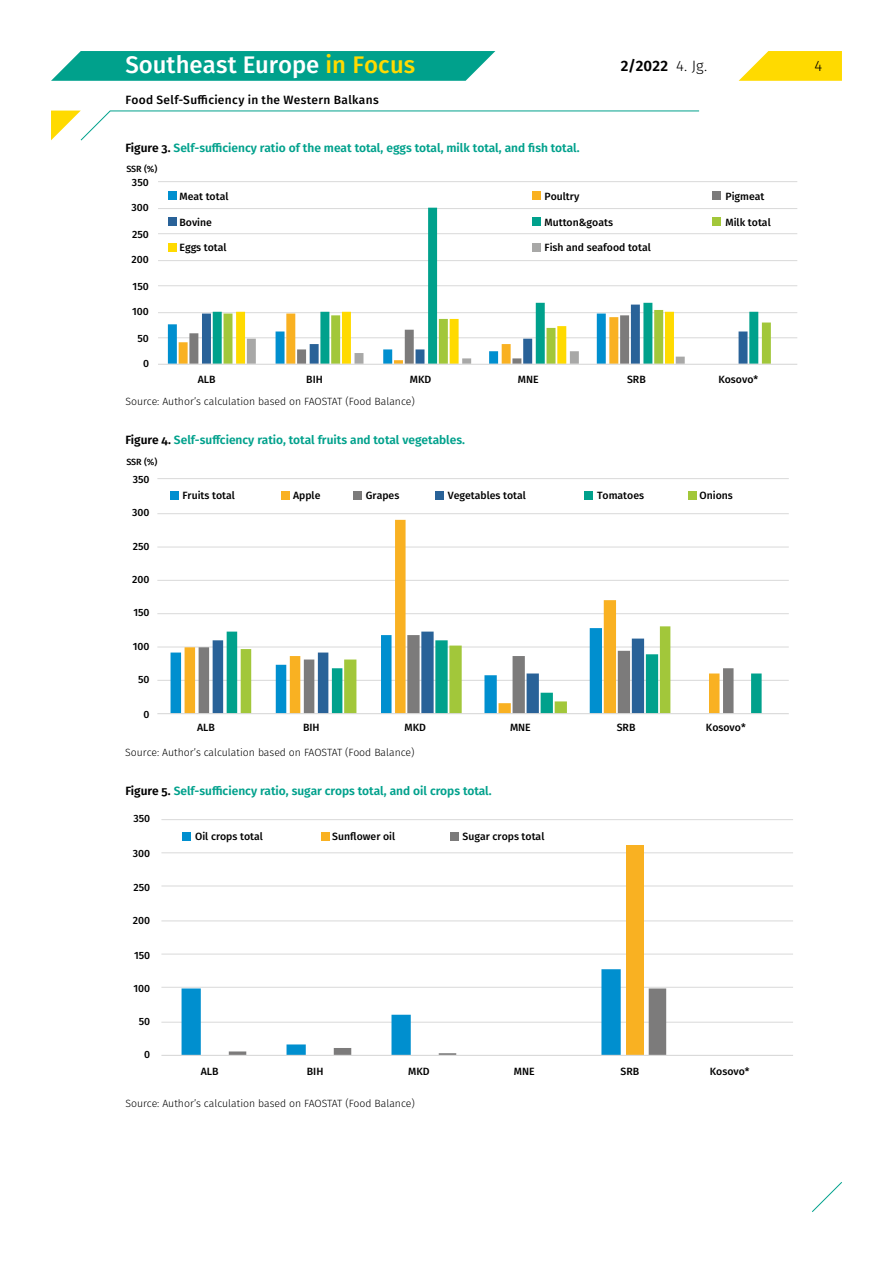
<style>
.page{position:relative;width:893px;height:1263px;background:#fff}
.page>*{position:absolute;margin:0;border:0;box-sizing:border-box;transform-origin:0 0}
.t1{font:500 24px "Fira Sans";color:#fff}
.t2{font:600 15px "Fira Sans";color:#000}
.t3{font:300 15px "Fira Sans";color:#000}
.t4{font:600 12px "Fira Sans";color:#00a18c}
.t5{font:500 12px "Fira Sans";letter-spacing:.025em;color:#000}
.t6{font:500 10.5px "Fira Sans";color:#000}
.t7{font:300 10.5px "Fira Sans";color:#000}
.t8{font:500 9px "Fira Sans";letter-spacing:-.005em;color:#000}
.s1{color:#ffda00}
.s2{font-weight:300}
.s3{color:#000}
</style>
<div class="page">
<svg style="left:51px;top:51px;width:444px;height:30px;background:#12a794"></svg>
<svg style="left:739px;top:51px;width:103px;height:30px;background:#ffdf25"></svg>
<svg style="left:51px;top:110px;width:648px;height:31px"></svg>
<svg style="left:812px;top:1182px;width:30px;height:30px"></svg>
<hr style="left:158px;top:337px;width:639px;height:1px;background:#d9d9d9">
<hr style="left:158px;top:312px;width:639px;height:1px;background:#d9d9d9">
<hr style="left:158px;top:285px;width:639px;height:1px;background:#d9d9d9">
<hr style="left:158px;top:260px;width:639px;height:1px;background:#d9d9d9">
<hr style="left:158px;top:233px;width:639px;height:1px;background:#d9d9d9">
<hr style="left:158px;top:208px;width:639px;height:1px;background:#d9d9d9">
<hr style="left:158px;top:181px;width:639px;height:1px;background:#d9d9d9">
<svg style="left:428px;top:208px;width:225px;height:97px"></svg>
<svg style="left:168px;top:305px;width:603px;height:59px"></svg>
<hr style="left:158px;top:364px;width:639px;height:1px;background:#d9d9d9">
<div style="left:712px;top:191px;width:9px;height:9px;background:#7c7b7b"></div>
<div style="left:712px;top:217px;width:9px;height:9px;background:#a2c73a"></div>
<div style="left:168px;top:191px;width:9px;height:9px;background:#008fcf"></div>
<div style="left:168px;top:217px;width:9px;height:9px;background:#296298"></div>
<div style="left:168px;top:243px;width:9px;height:9px;background:#ffda00"></div>
<div style="left:532px;top:191px;width:9px;height:9px;background:#f9b122"></div>
<div style="left:532px;top:217px;width:9px;height:9px;background:#00a18c"></div>
<div style="left:532px;top:243px;width:9px;height:9px;background:#a8a8a7"></div>
<hr style="left:157px;top:680px;width:632px;height:1px;background:#d9d9d9">
<hr style="left:157px;top:647px;width:632px;height:1px;background:#d9d9d9">
<hr style="left:157px;top:613px;width:632px;height:1px;background:#d9d9d9">
<hr style="left:157px;top:580px;width:632px;height:1px;background:#d9d9d9">
<hr style="left:157px;top:547px;width:632px;height:1px;background:#d9d9d9">
<hr style="left:157px;top:513px;width:632px;height:1px;background:#d9d9d9">
<hr style="left:157px;top:478px;width:632px;height:1px;background:#d9d9d9">
<svg style="left:185px;top:520px;width:534px;height:106px"></svg>
<svg style="left:171px;top:626px;width:591px;height:87px"></svg>
<hr style="left:157px;top:713px;width:632px;height:1px;background:#d9d9d9">
<div style="left:171px;top:491px;width:8px;height:8px;background:#008fcf"></div>
<div style="left:281px;top:491px;width:9px;height:8px;background:#f9b122"></div>
<div style="left:353px;top:491px;width:9px;height:8px;background:#7c7b7b"></div>
<div style="left:435px;top:491px;width:9px;height:8px;background:#296298"></div>
<div style="left:584px;top:491px;width:9px;height:8px;background:#00a18c"></div>
<div style="left:688px;top:491px;width:9px;height:8px;background:#a2c73a"></div>
<hr style="left:161px;top:1022px;width:632px;height:1px;background:#d9d9d9">
<hr style="left:161px;top:987px;width:632px;height:1px;background:#d9d9d9">
<hr style="left:161px;top:954px;width:632px;height:1px;background:#d9d9d9">
<hr style="left:161px;top:920px;width:632px;height:1px;background:#d9d9d9">
<hr style="left:161px;top:886px;width:632px;height:1px;background:#d9d9d9">
<hr style="left:161px;top:852px;width:632px;height:1px;background:#d9d9d9">
<hr style="left:161px;top:819px;width:632px;height:1px;background:#d9d9d9">
<div style="left:626px;top:845px;width:17px;height:210px;background:#f9b122"></div>
<svg style="left:182px;top:969px;width:484px;height:86px"></svg>
<hr style="left:161px;top:1055px;width:632px;height:1px;background:#d9d9d9">
<div style="left:182px;top:832px;width:9px;height:8px;background:#008fcf"></div>
<div style="left:321px;top:832px;width:8px;height:8px;background:#f9b122"></div>
<div style="left:450px;top:832px;width:9px;height:8px;background:#7c7b7b"></div>
<h1 class="t1" style="left:125px;top:46px;width:291px">Southeast Europe <span class="s1">in Focus</span></h1>
<h2 class="t2" style="left:621px;top:54px;width:88px">2/2022 <span class="s2">4. Jg.</span></h2>
<h2 class="t3" style="left:814px;top:55px;width:9px">4</h2>
<p class="t5" style="left:125px;top:90px;width:255px">Food Self-Sufficiency in the Western Balkans</p>
<p class="t4" style="left:125px;top:137px;width:456px"><span class="s3">Figure 3.</span> Self-sufficiency ratio of the meat total, eggs total, milk total, and fish total.</p>
<p class="t8" style="left:126px;top:161px;width:33px">SSR (%)</p>
<p class="t6" style="left:132px;top:174px;width:18px">350</p>
<p class="t6" style="left:131px;top:199px;width:19px">300</p>
<p class="t6" style="left:132px;top:226px;width:18px">250</p>
<p class="t6" style="left:131px;top:251px;width:19px">200</p>
<p class="t6" style="left:133px;top:278px;width:18px">150</p>
<p class="t6" style="left:132px;top:303px;width:18px">100</p>
<p class="t6" style="left:137px;top:330px;width:13px">50</p>
<p class="t6" style="left:143px;top:355px;width:8px">0</p>
<p class="t6" style="left:179px;top:188px;width:51px">Meat total</p>
<p class="t6" style="left:179px;top:213px;width:34px">Bovine</p>
<p class="t6" style="left:179px;top:239px;width:49px">Eggs total</p>
<p class="t6" style="left:544px;top:188px;width:36px">Poultry</p>
<p class="t6" style="left:544px;top:213px;width:70px">Mutton&amp;goats</p>
<p class="t6" style="left:544px;top:239px;width:108px">Fish and seafood total</p>
<p class="t6" style="left:725px;top:188px;width:41px">Pigmeat</p>
<p class="t6" style="left:725px;top:213px;width:47px">Milk total</p>
<p class="t6" style="left:198px;top:371px;width:19px">ALB</p>
<p class="t6" style="left:306px;top:371px;width:18px">BIH</p>
<p class="t6" style="left:410px;top:371px;width:23px">MKD</p>
<p class="t6" style="left:518px;top:371px;width:22px">MNE</p>
<p class="t6" style="left:627px;top:371px;width:20px">SRB</p>
<p class="t6" style="left:718px;top:371px;width:41px">Kosovo*</p>
<p class="t7" style="left:125px;top:394px;width:291px">Source: Author’s calculation based on FAOSTAT (Food Balance)</p>
<p class="t4" style="left:125px;top:430px;width:341px"><span class="s3">Figure 4.</span> Self-suffciency ratio, total fruits and total vegetables.</p>
<p class="t8" style="left:126px;top:454px;width:33px">SSR (%)</p>
<p class="t6" style="left:133px;top:471px;width:18px">350</p>
<p class="t6" style="left:132px;top:504px;width:19px">300</p>
<p class="t6" style="left:133px;top:537px;width:18px">250</p>
<p class="t6" style="left:132px;top:571px;width:19px">200</p>
<p class="t6" style="left:133px;top:604px;width:18px">150</p>
<p class="t6" style="left:133px;top:637px;width:18px">100</p>
<p class="t6" style="left:138px;top:671px;width:13px">50</p>
<p class="t6" style="left:144px;top:706px;width:8px">0</p>
<p class="t6" style="left:182px;top:487px;width:54px">Fruits total</p>
<p class="t6" style="left:293px;top:487px;width:29px">Apple</p>
<p class="t6" style="left:366px;top:487px;width:35px">Grapes</p>
<p class="t6" style="left:448px;top:487px;width:80px">Vegetables total</p>
<p class="t6" style="left:597px;top:487px;width:49px">Tomatoes</p>
<p class="t6" style="left:699px;top:487px;width:35px">Onions</p>
<p class="t6" style="left:197px;top:719px;width:19px">ALB</p>
<p class="t6" style="left:303px;top:719px;width:18px">BIH</p>
<p class="t6" style="left:404px;top:719px;width:23px">MKD</p>
<p class="t6" style="left:510px;top:719px;width:22px">MNE</p>
<p class="t6" style="left:617px;top:719px;width:20px">SRB</p>
<p class="t6" style="left:706px;top:719px;width:41px">Kosovo*</p>
<p class="t7" style="left:125px;top:745px;width:291px">Source: Author’s calculation based on FAOSTAT (Food Balance)</p>
<p class="t4" style="left:125px;top:781px;width:368px"><span class="s3">Figure 5.</span> Self-sufficiency ratio, sugar crops total, and oil crops total.</p>
<p class="t6" style="left:133px;top:810px;width:18px">350</p>
<p class="t6" style="left:133px;top:845px;width:19px">300</p>
<p class="t6" style="left:133px;top:878px;width:18px">250</p>
<p class="t6" style="left:133px;top:912px;width:19px">200</p>
<p class="t6" style="left:134px;top:947px;width:18px">150</p>
<p class="t6" style="left:133px;top:980px;width:18px">100</p>
<p class="t6" style="left:139px;top:1013px;width:13px">50</p>
<p class="t6" style="left:144px;top:1046px;width:8px">0</p>
<p class="t6" style="left:195px;top:828px;width:69px">Oil crops total</p>
<p class="t6" style="left:332px;top:828px;width:64px">Sunflower oil</p>
<p class="t6" style="left:463px;top:828px;width:83px">Sugar crops total</p>
<p class="t6" style="left:201px;top:1063px;width:19px">ALB</p>
<p class="t6" style="left:307px;top:1063px;width:18px">BIH</p>
<p class="t6" style="left:408px;top:1063px;width:23px">MKD</p>
<p class="t6" style="left:514px;top:1063px;width:22px">MNE</p>
<p class="t6" style="left:620px;top:1063px;width:20px">SRB</p>
<p class="t6" style="left:710px;top:1063px;width:41px">Kosovo*</p>
<p class="t7" style="left:125px;top:1096px;width:291px">Source: Author’s calculation based on FAOSTAT (Food Balance)</p>
</div>
